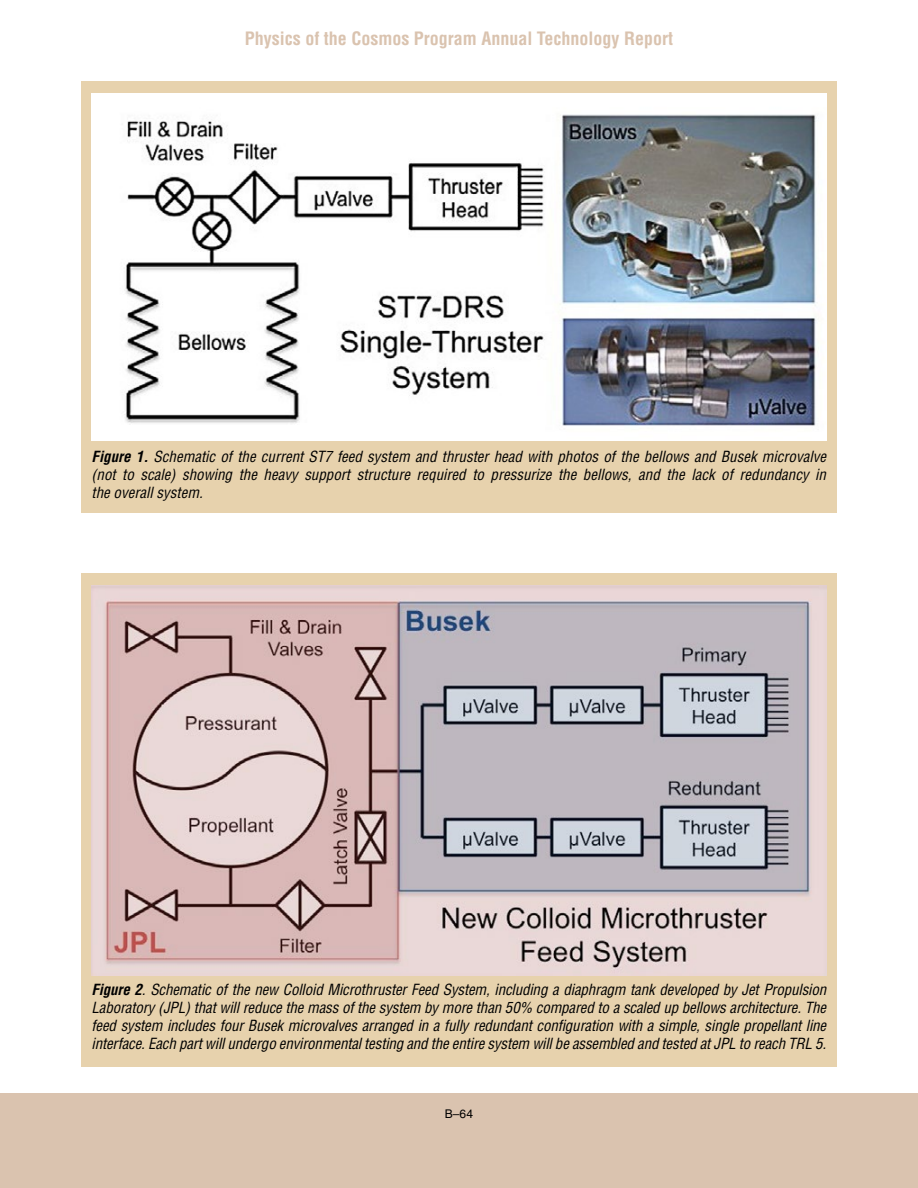
<style>
.page{position:relative;width:918px;height:1188px;background:#fff}
.page>*{position:absolute;margin:0;border:0;box-sizing:border-box;transform-origin:0 0}
.t1{font:700 condensed 18px "Helvetica LT Std";color:#dac3af}
.t2{font:italic condensed 15px/18px "Helvetica LT Std";letter-spacing:-.005em;color:#000;text-align:justify}
.t3{font:12px "Helvetica LT Std";color:#000}
.s1{font-weight:700}
</style>
<div class="page">
<div style="left:0;top:1094px;width:918px;height:94px;background:#dac3af"></div>
<div style="left:81px;top:81px;width:756px;height:432px;background:#e7d2ad"></div>
<img style="left:92px;top:93px;width:734px;height:347px">
<div style="left:81px;top:573px;width:756px;height:493px;background:#e7d2ad"></div>
<img style="left:92px;top:585px;width:734px;height:391px">
<p class="t1" style="left:245px;top:27px;width:430px">Physics of the Cosmos Program Annual Technology Report</p>
<p class="t2" style="left:92px;top:448px;width:736px"><span class="s1">Figure 1.</span> Schematic of the current ST7 feed system and thruster head with photos of the bellows and Busek microvalve (not to scale) showing the heavy support structure required to pressurize the bellows, and the lack of redundancy in the overall system.</p>
<p class="t2" style="left:92px;top:981px;width:736px"><span class="s1">Figure 2</span>. Schematic of the new Colloid Microthruster Feed System, including a diaphragm tank developed by Jet Propulsion Laboratory (JPL) that will reduce the mass of the system by more than 50% compared to a scaled up bellows architecture. The feed system includes four Busek microvalves arranged in a fully redundant configuration with a simple, single propellant line interface. Each part will undergo environmental testing and the entire system will be assembled and tested at JPL to reach TRL 5.</p>
<p class="t3" style="left:445px;top:1107px;width:30px">B–64</p>
</div>
